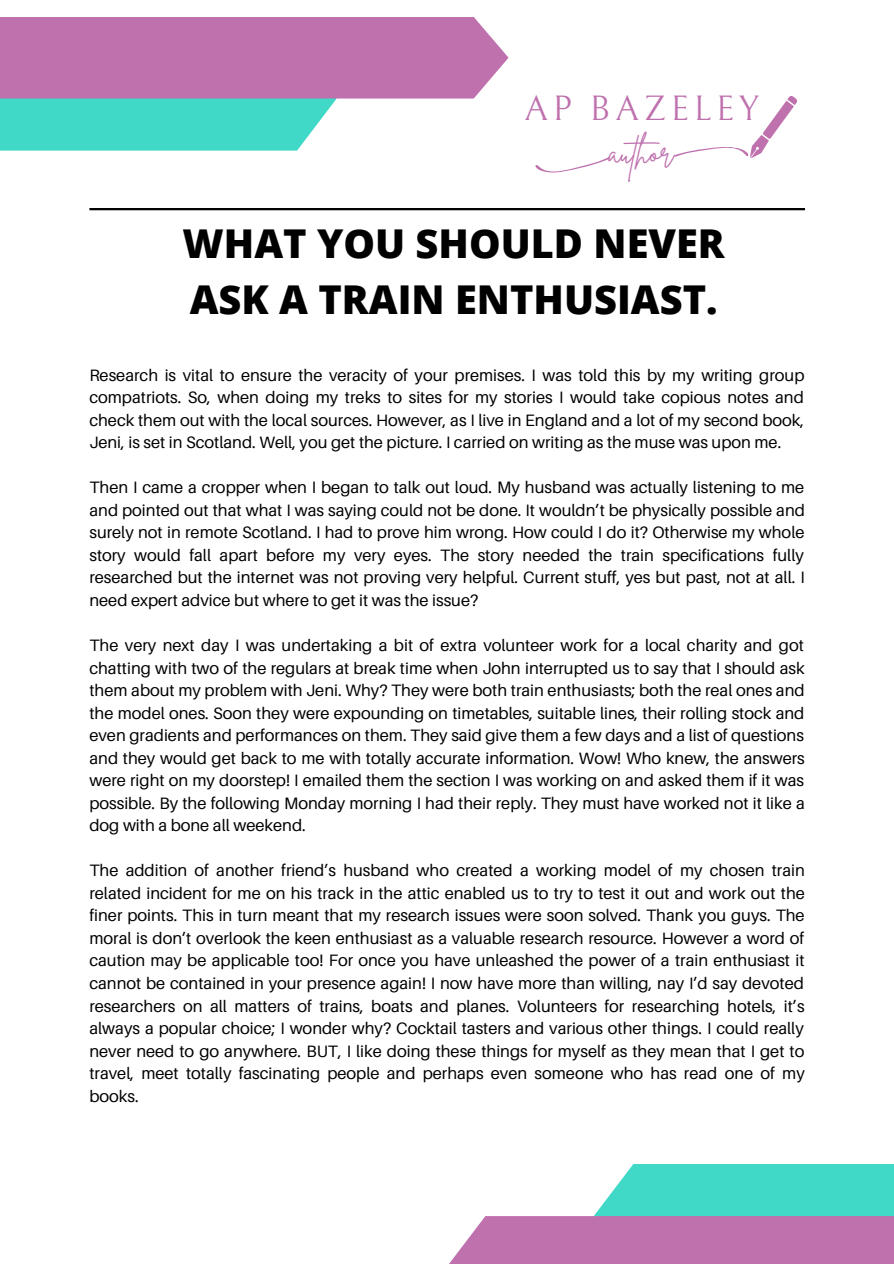
<style>
.page{position:relative;width:894px;height:1264px;background:#fff}
.page>*{position:absolute;margin:0;border:0;box-sizing:border-box;transform-origin:0 0}
.t1{font:800 39.75px/55.5px "Open Sans";color:#000}
.t2{font:34.65px "Bellefair";letter-spacing:.135em;color:#bf71ae}
.t3{font:32.1px "Brittany Signature";color:#bf71ae}
.t4{font:16.5px/22.5px "Aileron";color:#000;text-align:justify}
</style>
<div class="page">
<hr style="left:89px;top:208px;width:715px;height:2px;background:#000">
<svg style="left:0;top:17px;width:508px;height:134px"></svg>
<div style="left:593px;top:1163px;width:300px;height:100px;background:#40d8c6"></div>
<div style="left:448px;top:1215px;width:445px;height:48px;background:#bf71ae"></div>
<svg style="left:535px;top:157px;width:74px;height:15px"></svg>
<svg style="left:675px;top:96px;width:122px;height:62px"></svg>
<p class="t2" style="left:524px;top:90px;width:236px">AP BAZELEY</p>
<p class="t3" style="left:609px;top:132px;width:66px">author</p>
<p class="t1" style="left:182px;top:215px;width:543px">WHAT YOU SHOULD NEVER<br>ASK A TRAIN ENTHUSIAST.</p>
<p class="t4" style="left:89px;top:363px;width:716px">Research is vital to ensure the veracity of your premises. I was told this by my writing group compatriots. So, when doing my treks to sites for my stories I would take copious notes and check them out with the local sources. However, as I live in England and a lot of my second book, Jeni, is set in Scotland. Well, you get the picture. I carried on writing as the muse was upon me.</p>
<p class="t4" style="left:89px;top:476px;width:716px">Then I came a cropper when I began to talk out loud. My husband was actually listening to me and pointed out that what I was saying could not be done. It wouldn’t be physically possible and surely not in remote Scotland. I had to prove him wrong. How could I do it? Otherwise my whole story would fall apart before my very eyes. The story needed the train specifications fully researched but the internet was not proving very helpful. Current stuff, yes but past, not at all. I need expert advice but where to get it was the issue?</p>
<p class="t4" style="left:89px;top:633px;width:716px">The very next day I was undertaking a bit of extra volunteer work for a local charity and got chatting with two of the regulars at break time when John interrupted us to say that I should ask them about my problem with Jeni. Why? They were both train enthusiasts; both the real ones and the model ones. Soon they were expounding on timetables, suitable lines, their rolling stock and even gradients and performances on them. They said give them a few days and a list of questions and they would get back to me with totally accurate information. Wow! Who knew, the answers were right on my doorstep! I emailed them the section I was working on and asked them if it was possible. By the following Monday morning I had their reply. They must have worked not it like a dog with a bone all weekend.</p>
<p class="t4" style="left:89px;top:859px;width:716px">The addition of another friend’s husband who created a working model of my chosen train related incident for me on his track in the attic enabled us to try to test it out and work out the finer points. This in turn meant that my research issues were soon solved. Thank you guys. The moral is don’t overlook the keen enthusiast as a valuable research resource. However a word of caution may be applicable too! For once you have unleashed the power of a train enthusiast it cannot be contained in your presence again! I now have more than willing, nay I’d say devoted researchers on all matters of trains, boats and planes. Volunteers for researching hotels, it’s always a popular choice; I wonder why? Cocktail tasters and various other things. I could really never need to go anywhere. BUT, I like doing these things for myself as they mean that I get to travel, meet totally fascinating people and perhaps even someone who has read one of my books.</p>
</div>
